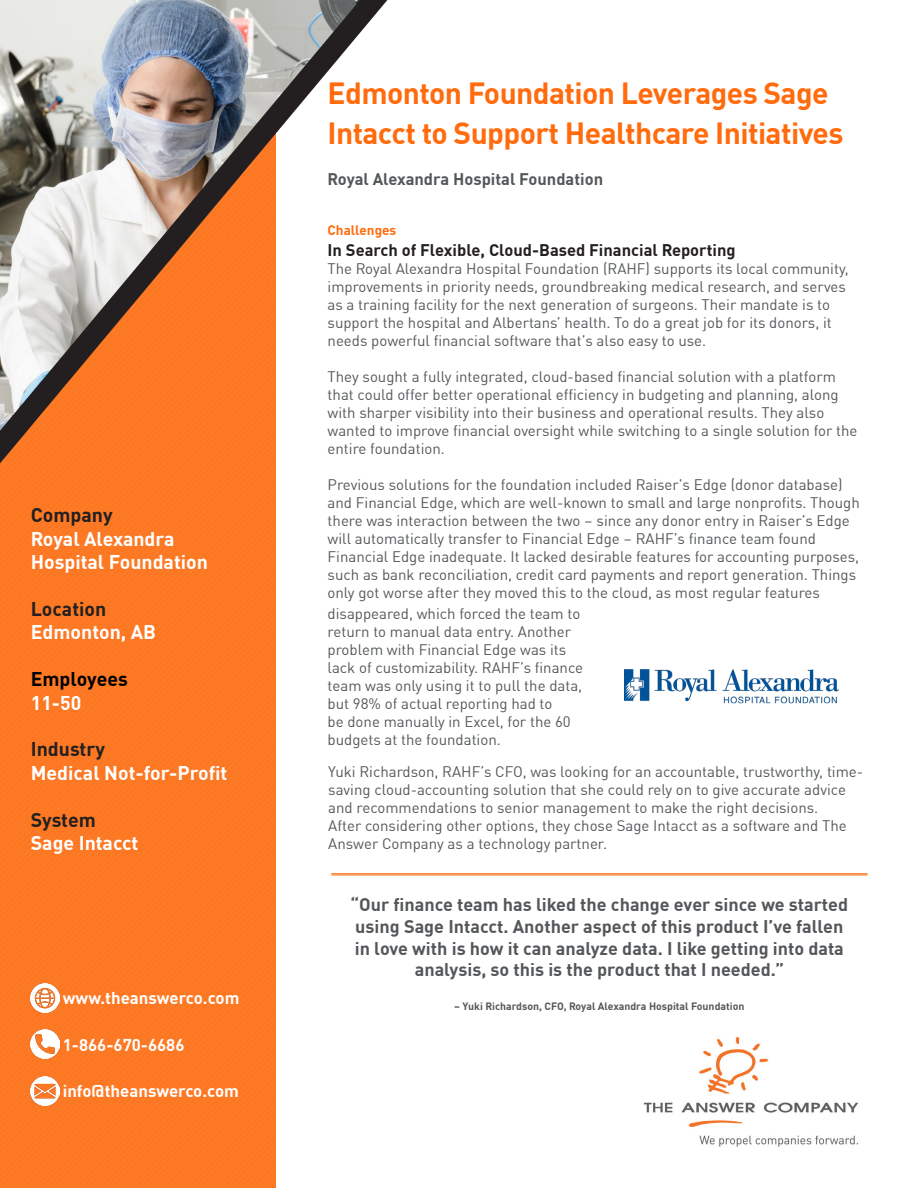
<style>
.page{position:relative;width:918px;height:1188px;background:#fff}
.page>*{position:absolute;margin:0;border:0;box-sizing:border-box;transform-origin:0 0}
.t1{font:700 30px/40.5px "DIN Offc";letter-spacing:-.02em;color:#ff6b0d}
.t2{font:700 19.5px "DIN Offc";color:#fff}
.t3{font:700 19.5px "DIN Offc";color:#231f20}
.t4{font:700 19.5px "DIN Offc";color:#000}
.t5{font:700 18px/21.6px "DIN Offc";color:#54575a;text-align:center}
.t6{font:700 16.8px "DIN Offc";color:#fff}
.t7{font:700 16.5px "DIN Offc";color:#231f20}
.t8{font:700 16.5px "DIN Offc";color:#54575a}
.t9{font:15px/18px "DIN Offc";color:#54575a}
.t10{font:700 13.5px "DIN Offc";color:#ff6b0d}
.t11{font:700 10.5px "DIN Offc";color:#54575a}
</style>
<div class="page">
<div style="left:0;top:0;width:275px;height:1188px;background:#fe7924"></div>
<img style="left:643px;top:1036px;width:215px;height:111px">
<img style="left:625px;top:669px;width:214px;height:35px">
<img style="left:31px;top:983px;width:29px;height:29px">
<img style="left:31px;top:1030px;width:29px;height:29px">
<img style="left:31px;top:1076px;width:29px;height:29px">
<hr style="left:331px;top:873px;width:537px;height:1px;background:#ff6b0d">
<hr style="left:331px;top:875px;width:537px;height:1px;background:#ff6b0d">
<svg style="left:0;top:0;width:388px;height:600px"></svg>
<p class="t3" style="left:31px;top:503px;width:83px">Company</p>
<p class="t2" style="left:31px;top:526px;width:145px">Royal Alexandra</p>
<p class="t2" style="left:31px;top:549px;width:179px">Hospital Foundation</p>
<p class="t3" style="left:31px;top:596px;width:77px">Location</p>
<p class="t2" style="left:31px;top:620px;width:127px">Edmonton, AB</p>
<p class="t4" style="left:31px;top:666px;width:99px">Employees</p>
<p class="t2" style="left:31px;top:690px;width:52px">11-50</p>
<p class="t3" style="left:31px;top:737px;width:76px">Industry</p>
<p class="t2" style="left:31px;top:760px;width:198px">Medical Not-for-Profit</p>
<p class="t3" style="left:31px;top:807px;width:67px">System</p>
<p class="t2" style="left:31px;top:830px;width:109px">Sage Intacct</p>
<p class="t6" style="left:63px;top:987px;width:178px">www.theanswerco.com</p>
<p class="t6" style="left:63px;top:1034px;width:123px">1-866-670-6686</p>
<p class="t6" style="left:63px;top:1080px;width:178px">info@theanswerco.com</p>
<p class="t1" style="left:328px;top:72px;width:517px">Edmonton Foundation Leverages Sage<br>Intacct to Support Healthcare Initiatives</p>
<p class="t8" style="left:328px;top:168px;width:277px">Royal Alexandra Hospital Foundation</p>
<p class="t10" style="left:328px;top:221px;width:70px">Challenges</p>
<p class="t7" style="left:328px;top:240px;width:410px">In Search of Flexible, Cloud-Based Financial Reporting</p>
<p class="t9" style="left:328px;top:260px;width:523px">The Royal Alexandra Hospital Foundation (RAHF) supports its local community, improvements in priority needs, groundbreaking medical research, and serves as a training facility for the next generation of surgeons. Their mandate is to support the hospital and Albertans’ health. To do a great job for its donors, it needs powerful financial software that’s also easy to use.</p>
<p class="t9" style="left:328px;top:368px;width:531px">They sought a fully integrated, cloud-based financial solution with a platform that could offer better operational efficiency in budgeting and planning, along with sharper visibility into their business and operational results. They also wanted to improve financial oversight while switching to a single solution for the entire foundation.</p>
<p class="t9" style="left:328px;top:476px;width:534px">Previous solutions for the foundation included Raiser’s Edge (donor database) and Financial Edge, which are well-known to small and large nonprofits. Though there was interaction between the two – since any donor entry in Raiser’s Edge will automatically transfer to Financial Edge – RAHF’s finance team found Financial Edge inadequate. It lacked desirable features for accounting purposes, such as bank reconciliation, credit card payments and report generation. Things only got worse after they moved this to the cloud, as most regular features</p>
<p class="t9" style="left:328px;top:605px;width:257px">disappeared, which forced the team to return to manual data entry. Another problem with Financial Edge was its lack of customizability. RAHF’s finance team was only using it to pull the data, but 98% of actual reporting had to<br>be done manually in Excel, for the 60 budgets at the foundation.</p>
<p class="t9" style="left:328px;top:762px;width:537px">Yuki Richardson, RAHF’s CFO, was looking for an accountable, trustworthy, time&shy;saving cloud-accounting solution that she could rely on to give accurate advice and recommendations to senior management to make the right decisions.<br>After considering other options, they chose Sage Intacct as a software and The Answer Company as a technology partner.</p>
<p class="t5" style="left:351px;top:894px;width:499px">“Our finance team has liked the change ever since we started using Sage Intacct. Another aspect of this product I’ve fallen in love with is how it can analyze data. I like getting into data analysis, so this is the product that I needed.”</p>
<p class="t11" style="left:454px;top:1000px;width:292px">– Yuki Richardson, CFO, Royal Alexandra Hospital Foundation</p>
</div>
